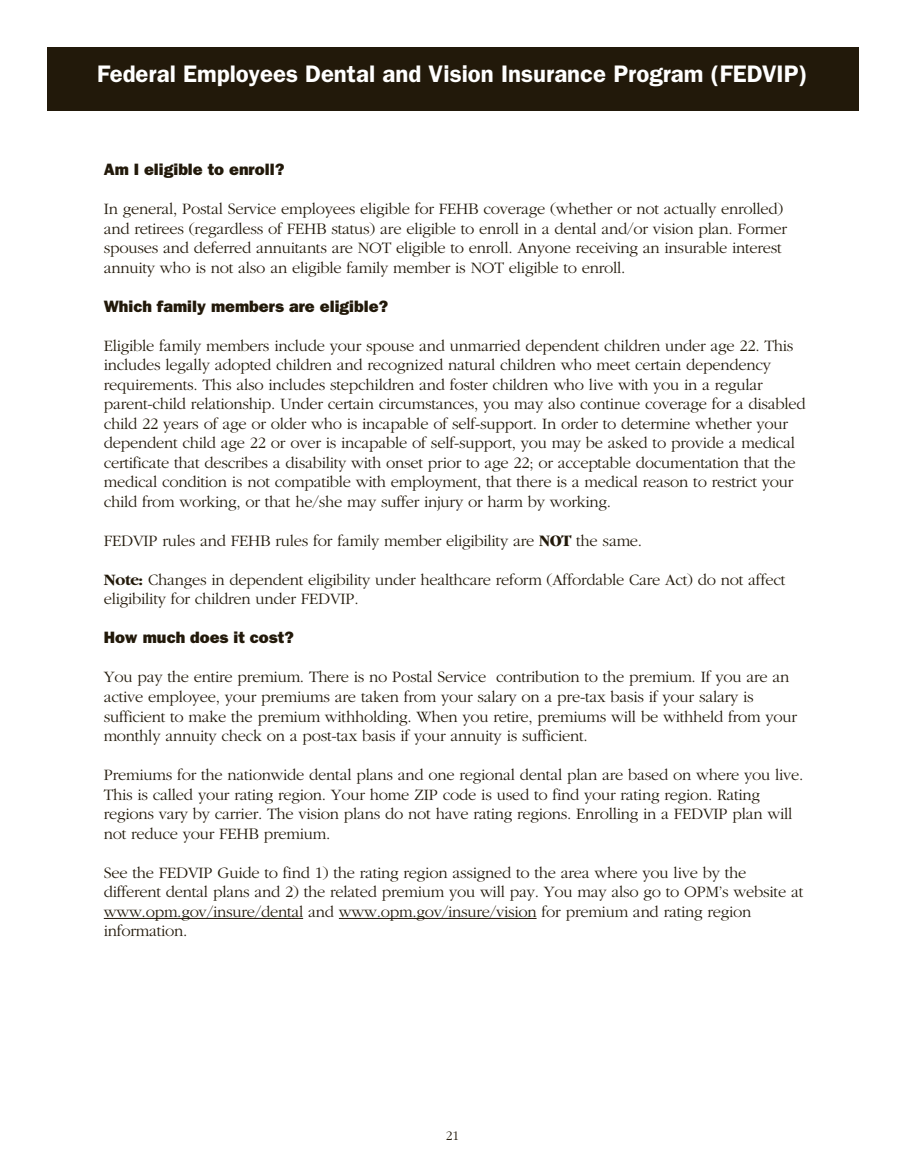
<style>
.page{position:relative;width:904px;height:1174px;background:#fff}
.page>*{position:absolute;margin:0;border:0;box-sizing:border-box;transform-origin:0 0}
.t1{font:600 24px "Franklin Gothic";color:#fff}
.t2{font:300 16.5px/19.5px "Garamond";letter-spacing:-.015em;color:#22190a}
.t3{font:800 16.5px "Franklin Gothic";color:#22190a}
.t4{font:300 13.5px "Garamond";color:#22190a}
.s1{font-weight:700;font-stretch:condensed}
.s2{font-weight:700}
</style>
<div class="page">
<hr style="left:104px;top:917px;width:199px;height:1px;background:#22190a">
<hr style="left:339px;top:917px;width:198px;height:1px;background:#22190a">
<div style="left:47px;top:47px;width:810px;height:64px;background:#22190a"></div>
<p class="t1" style="left:97px;top:66px;width:712px">Federal Employees Dental and Vision Insurance Program (FEDVIP)</p>
<p class="t3" style="left:104px;top:164px;width:182px">Am I eligible to enroll?</p>
<p class="t2" style="left:104px;top:199px;width:685px">In general, Postal Service employees eligible for FEHB coverage (whether or not actually enrolled) and retirees (regardless of FEHB status) are eligible to enroll in a dental and/or vision plan. Former spouses and deferred annuitants are NOT eligible to enroll. Anyone receiving an insurable interest annuity who is not also an eligible family member is NOT eligible to enroll.</p>
<p class="t3" style="left:104px;top:300px;width:286px">Which family members are eligible?</p>
<p class="t2" style="left:104px;top:335px;width:704px">Eligible family members include your spouse and unmarried dependent children under age 22. This includes legally adopted children and recognized natural children who meet certain dependency requirements. This also includes stepchildren and foster children who live with you in a regular parent-child relationship. Under certain circumstances, you may also continue coverage for a disabled child 22 years of age or older who is incapable of self-support. In order to determine whether your dependent child age 22 or over is incapable of self-support, you may be asked to provide a medical certificate that describes a disability with onset prior to age 22; or acceptable documentation that the medical condition is not compatible with employment, that there is a medical reason to restrict your child from working, or that he/she may suffer injury or harm by working.</p>
<p class="t2" style="left:104px;top:530px;width:540px">FEDVIP rules and FEHB rules for family member eligibility are <span class="s1">NOT</span> the same.</p>
<p class="t2" style="left:104px;top:569px;width:683px"><span class="s2">Note:</span> Changes in dependent eligibility under healthcare reform (Affordable Care Act) do not affect eligibility for children under FEDVIP.</p>
<p class="t3" style="left:104px;top:632px;width:192px">How much does it cost?</p>
<p class="t2" style="left:104px;top:667px;width:695px">You pay the entire premium. There is no Postal Service contribution to the premium. If you are an active employee, your premiums are taken from your salary on a pre-tax basis if your salary is sufficient to make the premium withholding. When you retire, premiums will be withheld from your monthly annuity check on a post-tax basis if your annuity is sufficient.</p>
<p class="t2" style="left:104px;top:764px;width:701px">Premiums for the nationwide dental plans and one regional dental plan are based on where you live.<br>This is called your rating region. Your home ZIP code is used to find your rating region. Rating regions vary by carrier. The vision plans do not have rating regions. Enrolling in a FEDVIP plan will not reduce your FEHB premium.</p>
<p class="t2" style="left:104px;top:862px;width:701px">See the FEDVIP Guide to find 1) the rating region assigned to the area where you live by the different dental plans and 2) the related premium you will pay. You may also go to OPM’s website at www.opm.gov/insure/dental and www.opm.gov/insure/vision for premium and rating region information.</p>
<p class="t4" style="left:446px;top:1127px;width:15px">21</p>
</div>
